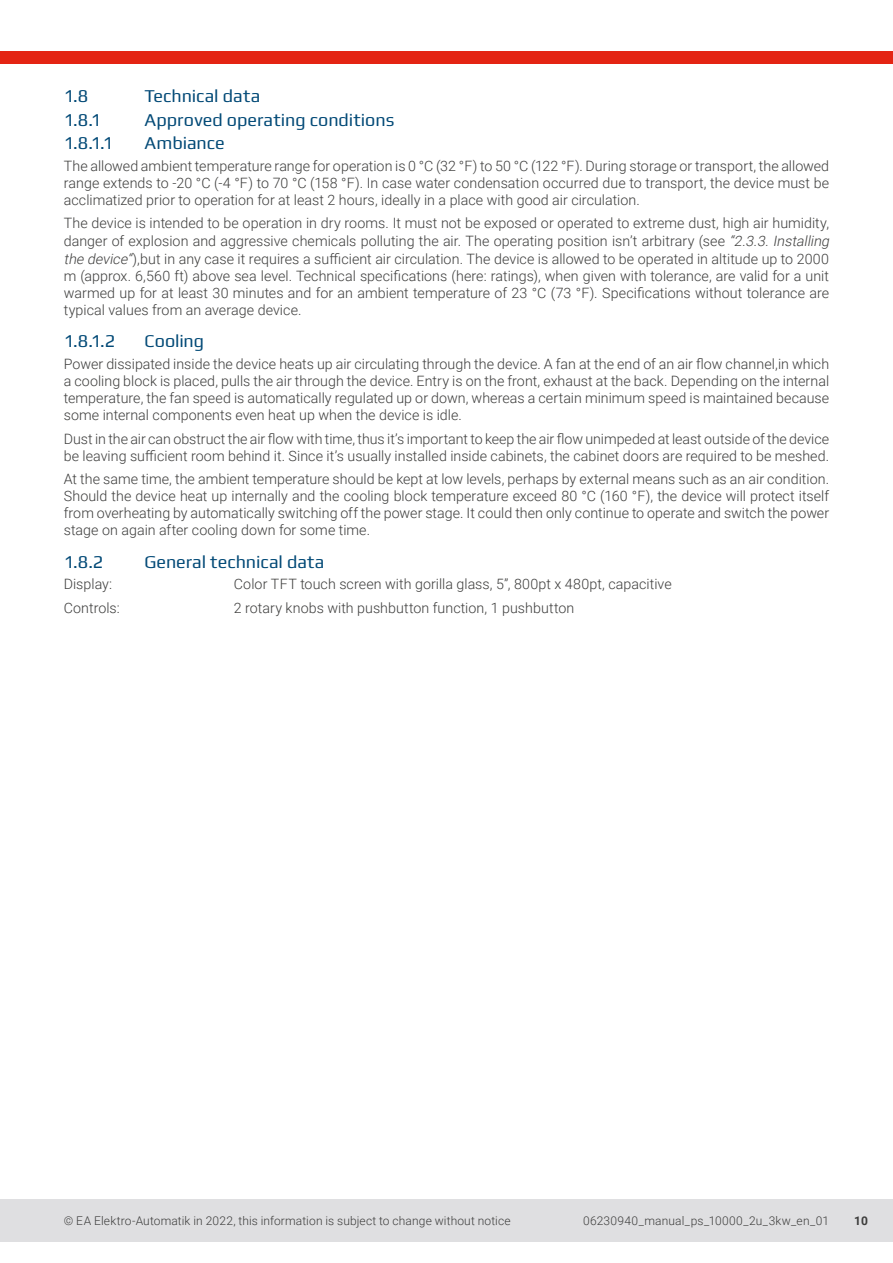
<style>
.page{position:relative;width:893px;height:1263px;background:#fff}
.page>*{position:absolute;margin:0;border:0;box-sizing:border-box;transform-origin:0 0}
.t1{font:18px "Play";letter-spacing:-.005em;color:#034a77}
.t2{font:300 14.25px/17.1px "Roboto";letter-spacing:.005em;color:#3d3d3c;text-align:justify}
.t3{font:300 12px "Roboto";letter-spacing:.01em;color:#3d3d3c}
.t4{font:700 12px "Roboto";color:#3d3d3c}
.s1{font-style:italic}
</style>
<div class="page">
<div style="left:0;top:1199px;width:893px;height:43px;background:#dfdfe1"></div>
<div style="left:0;top:51px;width:893px;height:13px;background:#e42413"></div>
<p class="t1" style="left:64px;top:83px;width:26px">1.8</p>
<p class="t1" style="left:145px;top:83px;width:117px">Technical data</p>
<p class="t1" style="left:64px;top:107px;width:39px">1.8.1</p>
<p class="t1" style="left:145px;top:107px;width:251px">Approved operating conditions</p>
<p class="t1" style="left:64px;top:131px;width:51px">1.8.1.1</p>
<p class="t1" style="left:145px;top:131px;width:82px">Ambiance</p>
<p class="t2" style="left:64px;top:157px;width:767px">The allowed ambient temperature range for operation is 0 °C (32 °F) to 50 °C (122 °F). During storage or transport, the allowed range extends to -20 °C (-4 °F) to 70 °C (158 °F). In case water condensation occurred due to transport, the device must be acclimatized prior to operation for at least 2 hours, ideally in a place with good air circulation.</p>
<p class="t2" style="left:64px;top:214px;width:770px;text-align:left">The device is intended to be operation in dry rooms. It must not be exposed or operated to extreme dust, high air humidity, danger of explosion and aggressive chemicals polluting the air. The operating position isn’t arbitrary (see <span class="s1">“2.3.3. Installing the device“</span>),but in any case it requires a sufficient air circulation. The device is allowed to be operated in altitude up to 2000 m (approx. 6,560 ft) above sea level. Technical specifications (here: ratings), when given with tolerance, are valid for a unit warmed up for at least 30 minutes and for an ambient temperature of 23 °C (73 °F). Specifications without tolerance are typical values from an average device.</p>
<p class="t1" style="left:64px;top:329px;width:53px">1.8.1.2</p>
<p class="t1" style="left:145px;top:329px;width:61px">Cooling</p>
<p class="t2" style="left:64px;top:355px;width:767px">Power dissipated inside the device heats up air circulating through the device. A fan at the end of an air flow channel,in which a cooling block is placed, pulls the air through the device. Entry is on the front, exhaust at the back. Depending on the internal temperature, the fan speed is automatically regulated up or down, whereas a certain minimum speed is maintained because some internal components even heat up when the device is idle.</p>
<p class="t2" style="left:64px;top:429px;width:767px">Dust in the air can obstruct the air flow with time, thus it’s important to keep the air flow unimpeded at least outside of the device be leaving sufficient room behind it. Since it’s usually installed inside cabinets, the cabinet doors are required to be meshed.</p>
<p class="t2" style="left:64px;top:470px;width:767px">At the same time, the ambient temperature should be kept at low levels, perhaps by external means such as an air condition.<br>Should the device heat up internally and the cooling block temperature exceed 80 °C (160 °F), the device will protect itself from overheating by automatically switching off the power stage. It could then only continue to operate and switch the power stage on again after cooling down for some time.</p>
<p class="t1" style="left:64px;top:549px;width:41px">1.8.2</p>
<p class="t1" style="left:145px;top:549px;width:182px">General technical data</p>
<p class="t2" style="left:64px;top:575px;width:50px">Display:</p>
<p class="t2" style="left:234px;top:575px;width:439px">Color TFT touch screen with gorilla glass, 5”, 800pt x 480pt, capacitive</p>
<p class="t2" style="left:64px;top:598px;width:58px">Controls:</p>
<p class="t2" style="left:234px;top:598px;width:342px">2 rotary knobs with pushbutton function, 1 pushbutton</p>
<p class="t3" style="left:64px;top:1212px;width:448px">© EA Elektro-Automatik in 2022, this information is subject to change without notice</p>
<p class="t3" style="left:583px;top:1212px;width:247px">06230940_manual_ps_10000_2u_3kw_en_01</p>
<p class="t4" style="left:854px;top:1212px;width:15px">10</p>
</div>
